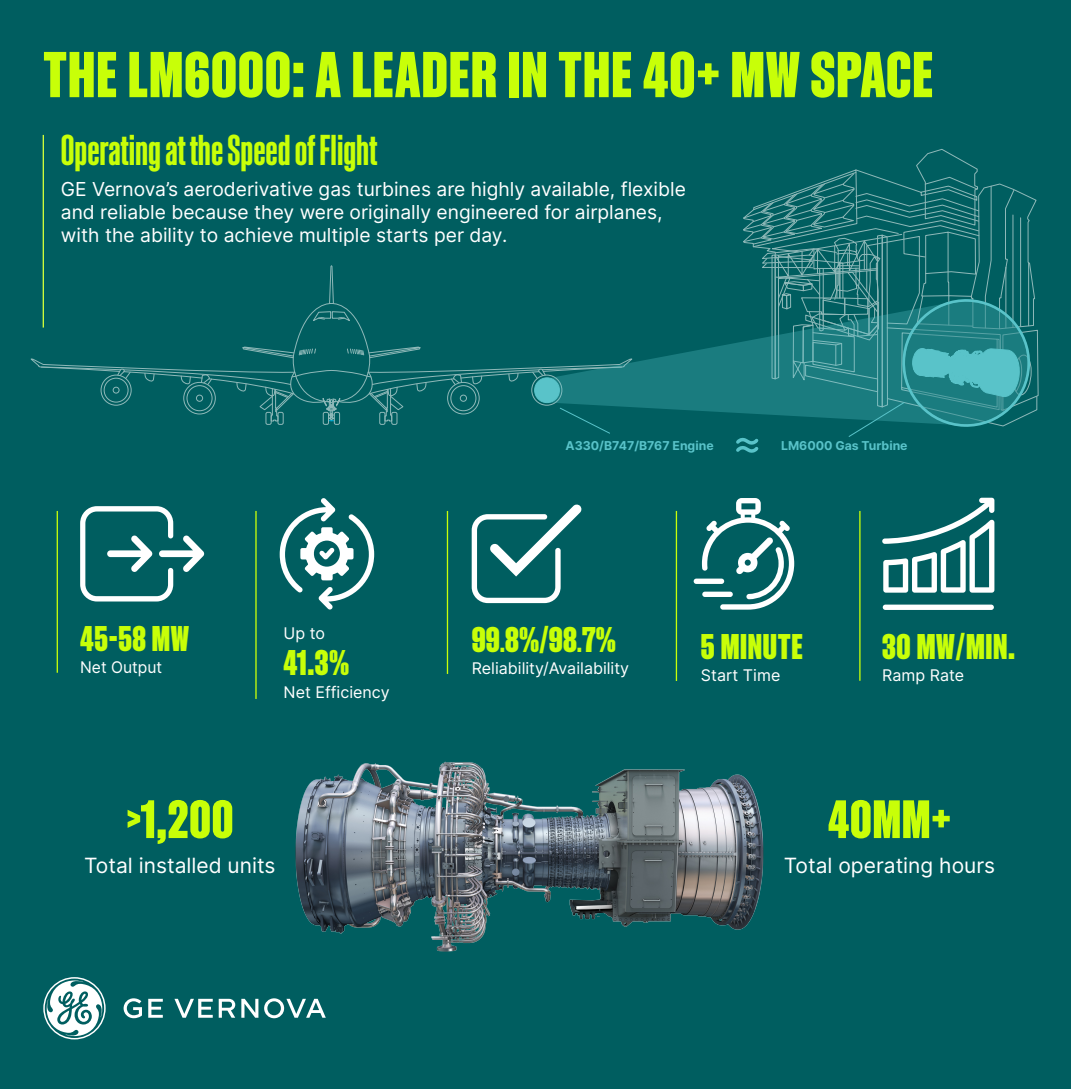
<style>
.page{position:relative;width:1071px;height:1089px;background:#005e60}
.page>*{position:absolute;margin:0;border:0;box-sizing:border-box;transform-origin:0 0}
.t1{font:800 63px "Sons Condensed";letter-spacing:.02em;color:#c8ff08}
.t2{font:800 52.5px "Sons Condensed";letter-spacing:.02em;color:#c8ff08}
.t3{font:600 42px "Sons Condensed";color:#c8ff08}
.t4{font:800 34.82px "Sons Condensed";letter-spacing:.02em;color:#c8ff08}
.t5{font:21px "Inter";color:#fff}
.t6{font:19.25px/23.1px "Inter";color:#fff}
.t7{font:16.1px "Inter";color:#fff}
.t8{font:700 12.25px "Inter";color:#59c3c9}
.s1{font-weight:600}
</style>
<div class="page">
<svg style="left:634px;top:343px;width:99px;height:70px;fill:#1a7c7f"></svg>
<svg style="left:30px;top:265px;width:604px;height:169px"></svg>
<svg style="left:733px;top:149px;width:306px;height:304px"></svg>
<svg style="left:43px;top:977px;width:283px;height:62px"></svg>
<img style="left:283px;top:761px;width:481px;height:229px">
<hr style="left:43px;top:135px;width:1px;height:192px;background:#d3ff39">
<svg style="left:80px;top:506px;width:124px;height:95px"></svg>
<hr style="left:57px;top:511px;width:1px;height:162px;background:#c8ff08">
<svg style="left:472px;top:504px;width:110px;height:99px"></svg>
<hr style="left:447px;top:511px;width:1px;height:163px;background:#c8ff08">
<div style="left:694px;top:578px;width:30px;height:6px;background:#fff;border-radius:3px"></div>
<svg style="left:702px;top:498px;width:92px;height:111px"></svg>
<hr style="left:676px;top:511px;width:1px;height:170px;background:#c8ff08">
<div style="left:883px;top:604px;width:111px;height:6px;background:#fff;border-radius:3px"></div>
<svg style="left:882px;top:498px;width:112px;height:94px"></svg>
<hr style="left:859px;top:511px;width:2px;height:170px;background:#c8ff08">
<svg style="left:280px;top:498px;width:94px;height:111px"></svg>
<hr style="left:255px;top:511px;width:2px;height:188px;background:#c8ff08">
<h1 class="t1" style="left:43px;top:40px;width:891px">THE LM6000: A LEADER IN THE 40+ MW SPACE</h1>
<h3 class="t3" style="left:61px;top:128px;width:318px">Operating at the Speed of Flight</h3>
<p class="t6" style="left:61px;top:177px;width:627px">GE Vernova’s aeroderivative gas turbines are highly available, flexible and reliable because they were originally engineered for airplanes, with the ability to achieve multiple starts per day.</p>
<h3 class="t4" style="left:80px;top:619px;width:111px">45-58 MW</h3>
<p class="t7" style="left:80px;top:655px;width:84px">Net Output</p>
<p class="t7" style="left:284px;top:621px;width:43px">Up to</p>
<h3 class="t4" style="left:284px;top:644px;width:67px">41.3%</h3>
<p class="t7" style="left:284px;top:680px;width:108px">Net Efficiency</p>
<h2 class="t2" style="left:126px;top:790px;width:108px">&gt;1,200</h2>
<p class="t5" style="left:84px;top:850px;width:193px">Total installed units</p>
<p class="t8" style="left:566px;top:437px;width:150px">A330/B747/B767 Engine</p>
<p class="t8" style="left:781px;top:437px;width:128px">LM6000 Gas Turbine</p>
<h3 class="t4" style="left:472px;top:620px;width:146px">99<span class="s1">.</span>8%<span class="s1">/</span>98<span class="s1">.</span>7%</h3>
<p class="t7" style="left:472px;top:656px;width:159px">Reliability/Availability</p>
<h3 class="t4" style="left:701px;top:627px;width:104px">5 MINUTE</h3>
<p class="t7" style="left:701px;top:663px;width:81px">Start Time</p>
<h3 class="t4" style="left:882px;top:627px;width:134px">30 MW<span class="s1">/</span>MIN.</h3>
<p class="t7" style="left:882px;top:663px;width:83px">Ramp Rate</p>
<h2 class="t2" style="left:828px;top:790px;width:124px">40MM+</h2>
<p class="t5" style="left:784px;top:850px;width:213px">Total operating hours</p>
</div>
